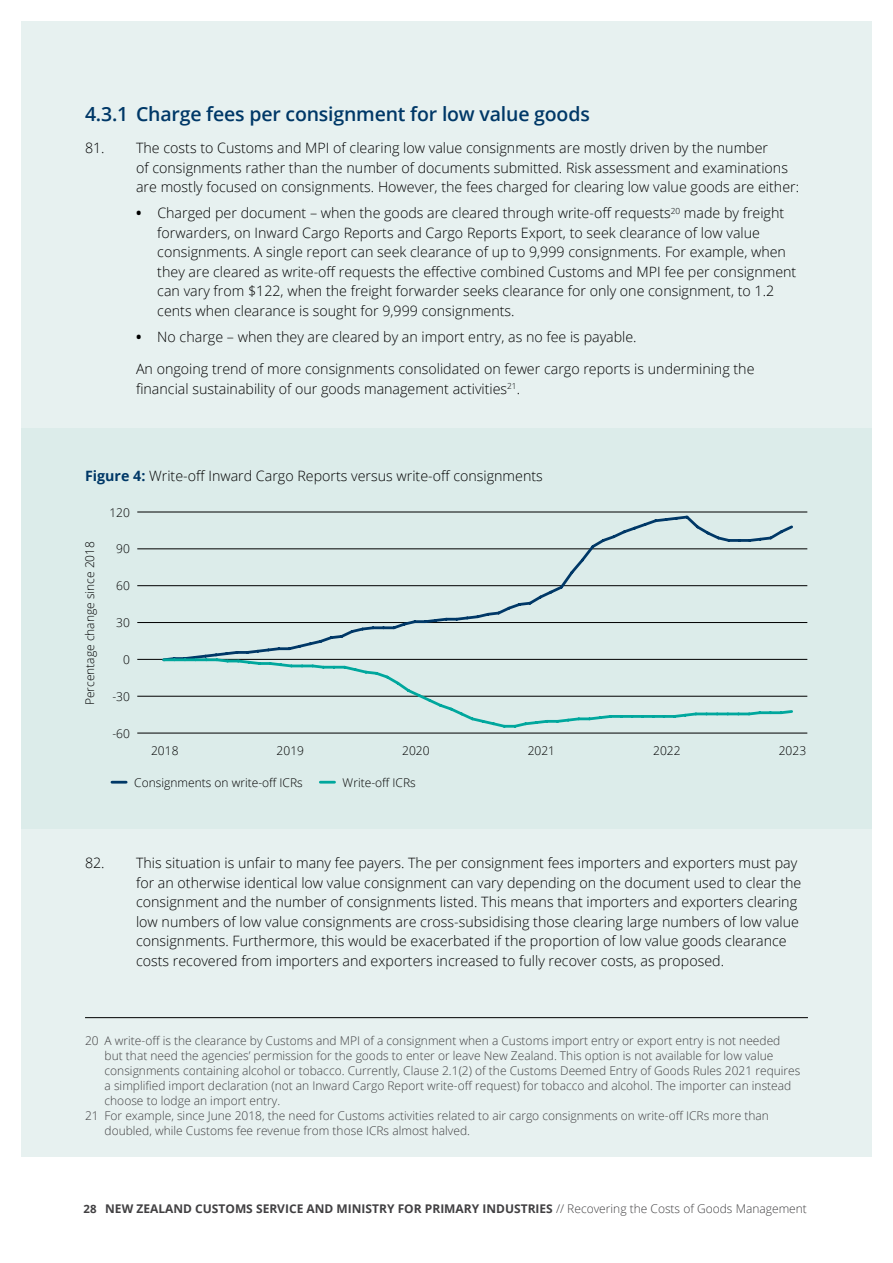
<style>
.page{position:relative;width:893px;height:1263px;background:#fff}
.page>*{position:absolute;margin:0;border:0;box-sizing:border-box;transform-origin:0 0}
.t1{font:600 19.5px "Open Sans";letter-spacing:-.01em;color:#003867}
.t2{font:300 14.25px/19.5px "Open Sans";color:#000}
.t3{font:300 12px "Open Sans";color:#414042}
.t4{font:300 12px "Open Sans";color:#000}
.t5{font:700 12px "Open Sans";color:#414042}
.s1{font-weight:700}
.s2{font-weight:700;color:#003867}
.s3{font-size:11.4px}
.s4{font-weight:300}
</style>
<div class="page">
<div style="left:21px;top:21px;width:851px;height:1136px;background:#e7f1f0"></div>
<div style="left:21px;top:428px;width:851px;height:400px;background:#dcecea"></div>
<hr style="left:137px;top:512px;width:670px;height:1px;background:#000">
<hr style="left:137px;top:549px;width:670px;height:1px;background:#000">
<hr style="left:137px;top:585px;width:670px;height:1px;background:#000">
<hr style="left:137px;top:622px;width:670px;height:1px;background:#000">
<hr style="left:137px;top:659px;width:670px;height:1px;background:#000">
<hr style="left:137px;top:696px;width:670px;height:1px;background:#000">
<hr style="left:137px;top:733px;width:670px;height:1px;background:#000">
<svg style="left:161px;top:515px;width:634px;height:142px"></svg>
<svg style="left:161px;top:657px;width:634px;height:71px"></svg>
<svg style="left:112px;top:781px;width:14px;height:2px"></svg>
<svg style="left:320px;top:781px;width:15px;height:2px"></svg>
<hr style="left:85px;top:1017px;width:723px;height:1px;background:#000">
<h1 class="t1" style="left:85px;top:101px;width:506px">4.3.1 Charge fees per consignment for low value goods</h1>
<p class="t2" style="left:136px;top:138px;width:665px;text-indent:-51px">81. The costs to Customs and MPI of clearing low value consignments are mostly driven by the number<br>of consignments rather than the number of documents submitted. Risk assessment and examinations are mostly focused on consignments. However, the fees charged for clearing low value goods are either:</p>
<p class="t2" style="left:157px;top:203px;width:640px;text-indent:-21px"><span class="s1">•</span> Charged per document – when the goods are cleared through write-off requests<sup>20</sup> made by freight forwarders, on Inward Cargo Reports and Cargo Reports Export, to seek clearance of low value consignments. A single report can seek clearance of up to 9,999 consignments. For example, when they are cleared as write-off requests the effective combined Customs and MPI fee per consignment can vary from $122, when the freight forwarder seeks clearance for only one consignment, to 1.2 cents when clearance is sought for 9,999 consignments.</p>
<p class="t2" style="left:136px;top:326px;width:502px"><span class="s1">•</span> No charge – when they are cleared by an import entry, as no fee is payable.</p>
<p class="t2" style="left:136px;top:359px;width:620px">An ongoing trend of more consignments consolidated on fewer cargo reports is undermining the financial sustainability of our goods management activities<sup>21</sup>.</p>
<p class="t2" style="left:85px;top:466px;width:459px"><span class="s2">Figure 4:</span> Write-off Inward Cargo Reports versus write-off consignments</p>
<p class="t4" style="left:109px;top:504px;width:22px">120</p>
<p class="t4" style="left:116px;top:541px;width:15px">90</p>
<p class="t4" style="left:116px;top:578px;width:15px">60</p>
<p class="t4" style="left:116px;top:614px;width:15px">30</p>
<p class="t4" style="left:123px;top:651px;width:8px">0</p>
<p class="t4" style="left:112px;top:688px;width:19px">-30</p>
<p class="t4" style="left:112px;top:725px;width:19px">-60</p>
<p class="t4" style="left:151px;top:742px;width:29px">2018</p>
<p class="t4" style="left:277px;top:742px;width:29px">2019</p>
<p class="t4" style="left:82px;top:705px;width:166px;rotate:-90deg">Percentage change since 2018</p>
<p class="t4" style="left:402px;top:742px;width:29px">2020</p>
<p class="t4" style="left:528px;top:742px;width:29px">2021</p>
<p class="t4" style="left:653px;top:742px;width:29px">2022</p>
<p class="t4" style="left:779px;top:742px;width:29px">2023</p>
<p class="t4" style="left:134px;top:774px;width:170px">Consignments on write-off ICRs</p>
<p class="t4" style="left:343px;top:774px;width:75px">Write-off ICRs</p>
<p class="t2" style="left:136px;top:853px;width:667px;text-indent:-51px">82. This situation is unfair to many fee payers. The per consignment fees importers and exporters must pay for an otherwise identical low value consignment can vary depending on the document used to clear the consignment and the number of consignments listed. This means that importers and exporters clearing low numbers of low value consignments are cross-subsidising those clearing large numbers of low value consignments. Furthermore, this would be exacerbated if the proportion of low value goods clearance costs recovered from importers and exporters increased to fully recover costs, as proposed.</p>
<p class="t3" style="left:85px;top:1033px;width:697px">20 A write-off is the clearance by Customs and MPI of a consignment when a Customs import entry or export entry is not needed</p>
<p class="t3" style="left:105px;top:1048px;width:670px">but that need the agencies’ permission for the goods to enter or leave New Zealand. This option is not available for low value</p>
<p class="t3" style="left:105px;top:1063px;width:697px">consignments containing alcohol or tobacco. Currently, Clause 2.1(2) of the Customs Deemed Entry of Goods Rules 2021 requires</p>
<p class="t3" style="left:105px;top:1078px;width:688px">a simplified import declaration (not an Inward Cargo Report write-off request) for tobacco and alcohol. The importer can instead</p>
<p class="t3" style="left:105px;top:1093px;width:177px">choose to lodge an import entry.</p>
<p class="t3" style="left:85px;top:1108px;width:685px">21 For example, since June 2018, the need for Customs activities related to air cargo consignments on write-off ICRs more than</p>
<p class="t3" style="left:105px;top:1123px;width:367px">doubled, while Customs fee revenue from those ICRs almost halved.</p>
<p class="t5" style="left:84px;top:1200px;width:725px"><span class="s3">28</span> NEW ZEALAND CUSTOMS SERVICE AND MINISTRY FOR PRIMARY INDUSTRIES <span class="s4">// Recovering the Costs of Goods Management</span></p>
</div>
